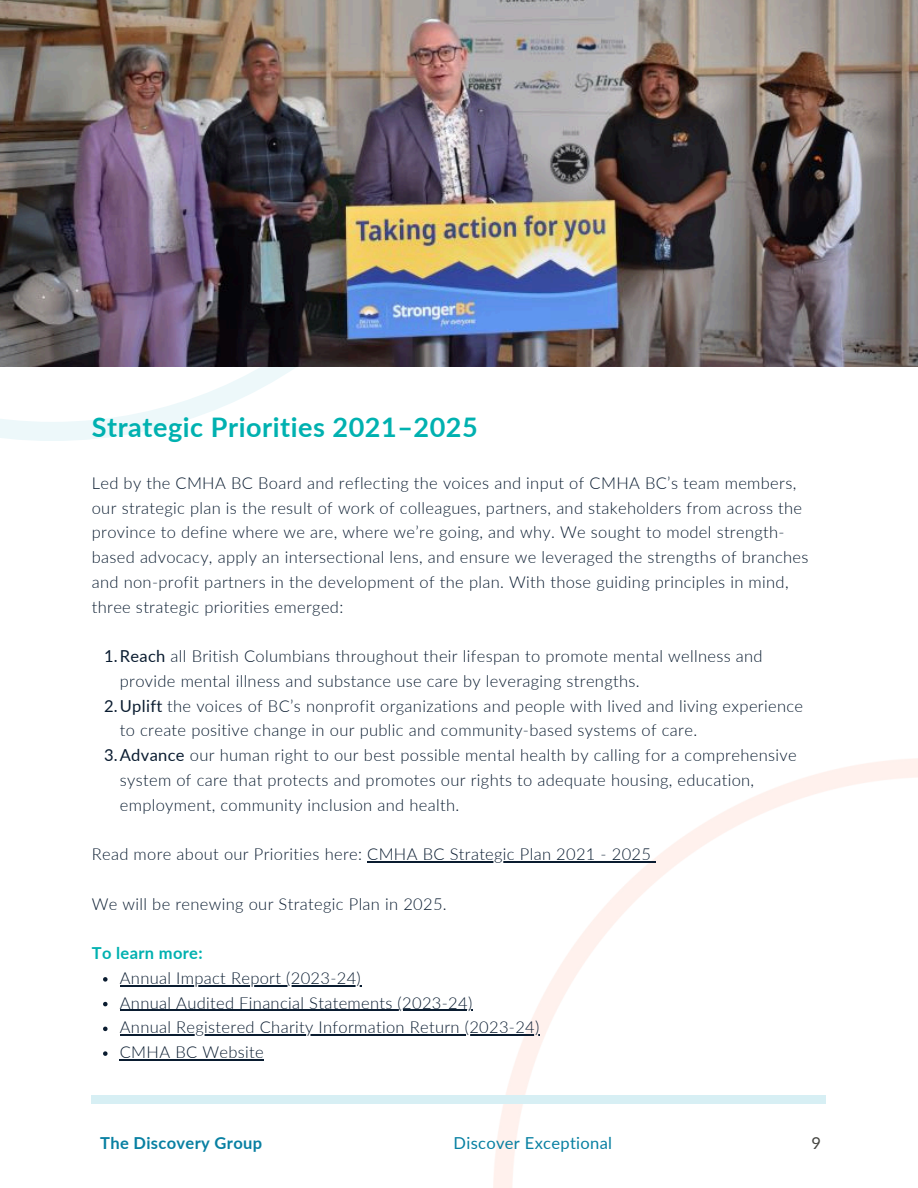
<style>
.page{position:relative;width:918px;height:1188px;background:#fff}
.page>*{position:absolute;margin:0;border:0;box-sizing:border-box;transform-origin:0 0}
.t1{font:700 27px "Lato";letter-spacing:.02em;color:#00b1b0}
.t2{font:300 16.5px/24.8px "Lato";letter-spacing:.02em;color:#0a1c30}
.t3{font:16.5px "Lato";letter-spacing:.02em;color:#0880a2}
.t4{font:700 16.5px "Lato";letter-spacing:.02em;color:#0880a2}
.t5{font:700 16.5px "Lato";letter-spacing:.02em;color:#00b1b0}
.t6{font:16.5px "Lato";color:#444440}
.s1{font-weight:400}
</style>
<div class="page">
<svg style="left:0;top:367px;width:296px;height:74px"></svg>
<img style="left:493px;top:758px;width:425px;height:430px">
<hr style="left:367px;top:861px;width:284px;height:1px;background:#0a1c30">
<svg style="left:103px;top:977px;width:5px;height:5px"></svg>
<hr style="left:120px;top:985px;width:241px;height:1px;background:#0a1c30">
<svg style="left:103px;top:1002px;width:5px;height:4px"></svg>
<hr style="left:120px;top:1010px;width:353px;height:1px;background:#0a1c30">
<svg style="left:103px;top:1027px;width:5px;height:4px"></svg>
<hr style="left:120px;top:1034px;width:420px;height:2px;background:#0a1c30">
<svg style="left:103px;top:1051px;width:5px;height:5px"></svg>
<hr style="left:120px;top:1059px;width:144px;height:1px;background:#0a1c30">
<img style="left:0;top:0;width:918px;height:367px">
<div style="left:92px;top:1095px;width:734px;height:8px;background:#d7eff4"></div>
<p class="t1" style="left:92px;top:410px;width:387px">Strategic Priorities 2021–2025</p>
<p class="t2" style="left:92px;top:470px;width:718px">Led by the CMHA BC Board and reflecting the voices and input of CMHA BC’s team members, our strategic plan is the result of work of colleagues, partners, and stakeholders from across the province to define where we are, where we’re going, and why. We sought to model strength&shy;based advocacy, apply an intersectional lens, and ensure we leveraged the strengths of branches and non-profit partners in the development of the plan. With those guiding principles in mind, three strategic priorities emerged:</p>
<p class="t2" style="left:120px;top:643px;width:644px;text-indent:-16px"><span class="s1">1.Reach</span> all British Columbians throughout their lifespan to promote mental wellness and provide mental illness and substance use care by leveraging strengths.</p>
<p class="t2" style="left:120px;top:693px;width:685px;text-indent:-16px"><span class="s1">2.Uplift</span> the voices of BC’s nonprofit organizations and people with lived and living experience to create positive change in our public and community-based systems of care.</p>
<p class="t2" style="left:120px;top:742px;width:678px;text-indent:-16px"><span class="s1">3.Advance</span> our human right to our best possible mental health by calling for a comprehensive system of care that protects and promotes our rights to adequate housing, education, employment, community inclusion and health.</p>
<p class="t2" style="left:92px;top:841px;width:561px">Read more about our Priorities here: CMHA BC Strategic Plan 2021 - 2025</p>
<p class="t2" style="left:92px;top:891px;width:356px">We will be renewing our Strategic Plan in 2025.</p>
<p class="t5" style="left:92px;top:943px;width:112px">To learn more:</p>
<p class="t2" style="left:120px;top:965px;width:243px">Annual Impact Report (2023-24)</p>
<p class="t2" style="left:120px;top:990px;width:354px">Annual Audited Financial Statements (2023-24)</p>
<p class="t2" style="left:120px;top:1015px;width:421px">Annual Registered Charity Information Return (2023-24)</p>
<p class="t2" style="left:120px;top:1039px;width:145px">CMHA BC Website</p>
<p class="t4" style="left:100px;top:1133px;width:163px">The Discovery Group</p>
<p class="t3" style="left:454px;top:1133px;width:160px">Discover Exceptional</p>
<p class="t6" style="left:811px;top:1133px;width:11px">9</p>
</div>
